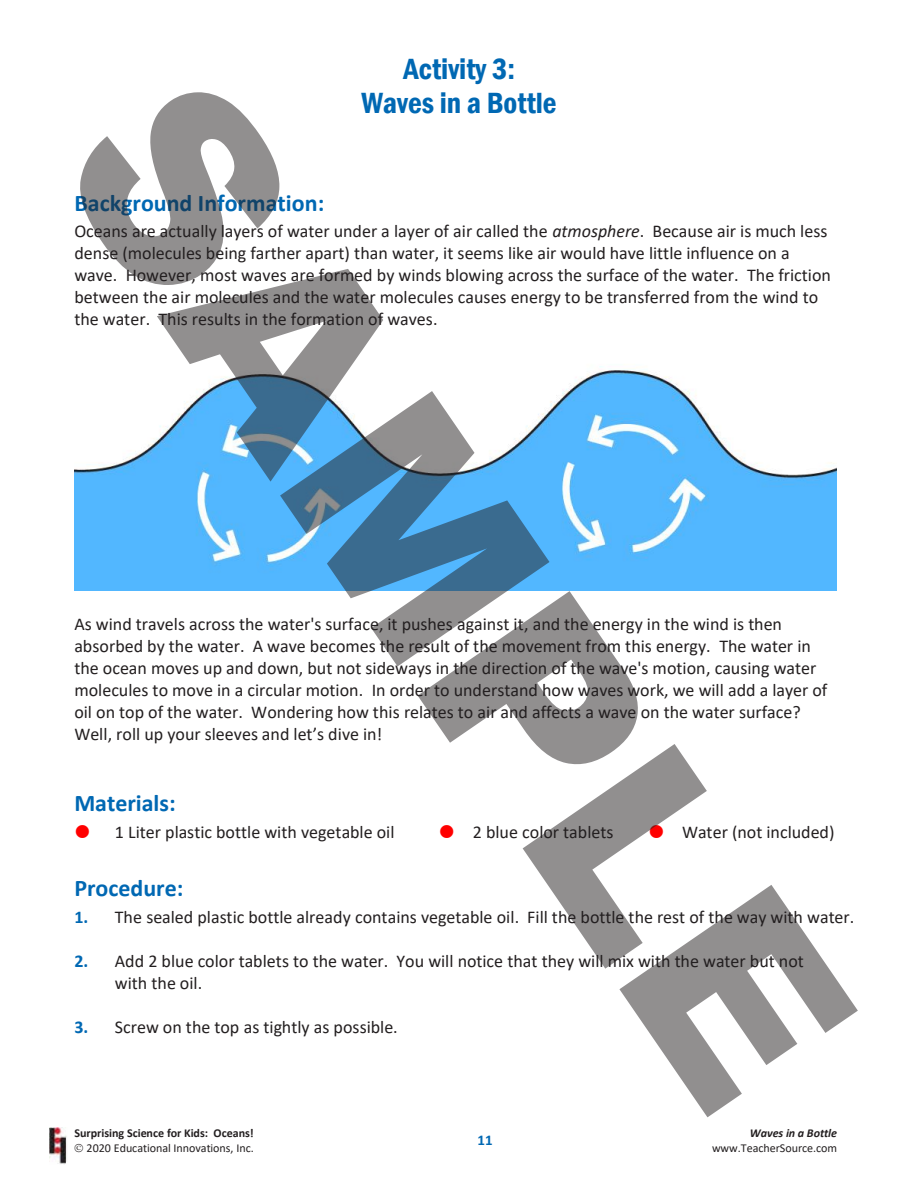
<style>
.page{position:relative;width:918px;height:1188px;background:#fff}
.page>*{position:absolute;margin:0;border:0;box-sizing:border-box;transform-origin:0 0}
.t1{font:900 257.55px "Arial";color:#231f20}
.t2{font:600 condensed 30px/34px "Franklin Gothic";color:#0068b3;text-align:center}
.t3{font:700 24px "Calibri";color:#0068b3}
.t4{font:18px/21.9px "Calibri";color:#231f20}
.t5{font:700 15px "Calibri";color:#0068b3}
.t6{font:12px "Calibri";letter-spacing:-.005em;color:#231f20}
.t7{font:700 12px "Calibri";color:#231f20}
.t8{font:italic 700 12px "Calibri";letter-spacing:-.005em;color:#231f20}
.s1{font-style:italic}
.s2{font-weight:700;color:#0068b3}
</style>
<div class="page">
<img style="left:49px;top:1127px;width:18px;height:37px">
<img style="left:74px;top:366px;width:763px;height:224px">
<h2 class="t2" style="left:361px;top:51px;width:197px">Activity 3:<br>Waves in a Bottle</h2>
<h1 class="t1" style="left:277px;top:6px;width:1171px;rotate:55deg">SAMPLE</h1>
<h3 class="t3" style="left:74px;top:186px;width:252px">Background Information:</h3>
<p class="t4" style="left:74px;top:220px;width:758px">Oceans are actually layers of water under a layer of air called the <span class="s1">atmosphere</span>. Because air is much less dense (molecules being farther apart) than water, it seems like air would have little influence on a wave. However, most waves are formed by winds blowing across the surface of the water. The friction between the air molecules and the water molecules causes energy to be transferred from the wind to the water. This results in the formation of waves.</p>
<p class="t4" style="left:74px;top:612px;width:755px">As wind travels across the water's surface, it pushes against it, and the energy in the wind is then absorbed by the water. A wave becomes the result of the movement from this energy. The water in the ocean moves up and down, but not sideways in the direction of the wave's motion, causing water molecules to move in a circular motion. In order to understand how waves work, we will add a layer of oil on top of the water. Wondering how this relates to air and affects a wave on the water surface?<br>Well, roll up your sleeves and let’s dive in!</p>
<h3 class="t3" style="left:74px;top:786px;width:103px">Materials:</h3>
<p class="t4" style="left:115px;top:820px;width:281px">1 Liter plastic bottle with vegetable oil</p>
<p class="t4" style="left:473px;top:820px;width:142px">2 blue color tablets</p>
<p class="t4" style="left:682px;top:820px;width:154px">Water (not included)</p>
<h3 class="t3" style="left:74px;top:871px;width:111px">Procedure:</h3>
<p class="t4" style="left:74px;top:906px;width:781px"><span class="s2">1.</span> The sealed plastic bottle already contains vegetable oil. Fill the bottle the rest of the way with water.</p>
<p class="t4" style="left:115px;top:950px;width:690px;text-indent:-41px"><span class="s2">2.</span> Add 2 blue color tablets to the water. You will notice that they will mix with the water but not with the oil.</p>
<p class="t4" style="left:74px;top:1016px;width:325px"><span class="s2">3.</span> Screw on the top as tightly as possible.</p>
<p class="t7" style="left:74px;top:1125px;width:181px">Surprising Science for Kids: Oceans!</p>
<p class="t8" style="left:750px;top:1125px;width:89px">Waves in a Bottle</p>
<p class="t6" style="left:87px;top:1140px;width:169px">2020 Educational Innovations, Inc.</p>
<p class="t6" style="left:712px;top:1140px;width:127px">www.TeacherSource.com</p>
<p class="t5" style="left:477px;top:1129px;width:17px">11</p>
</div>
